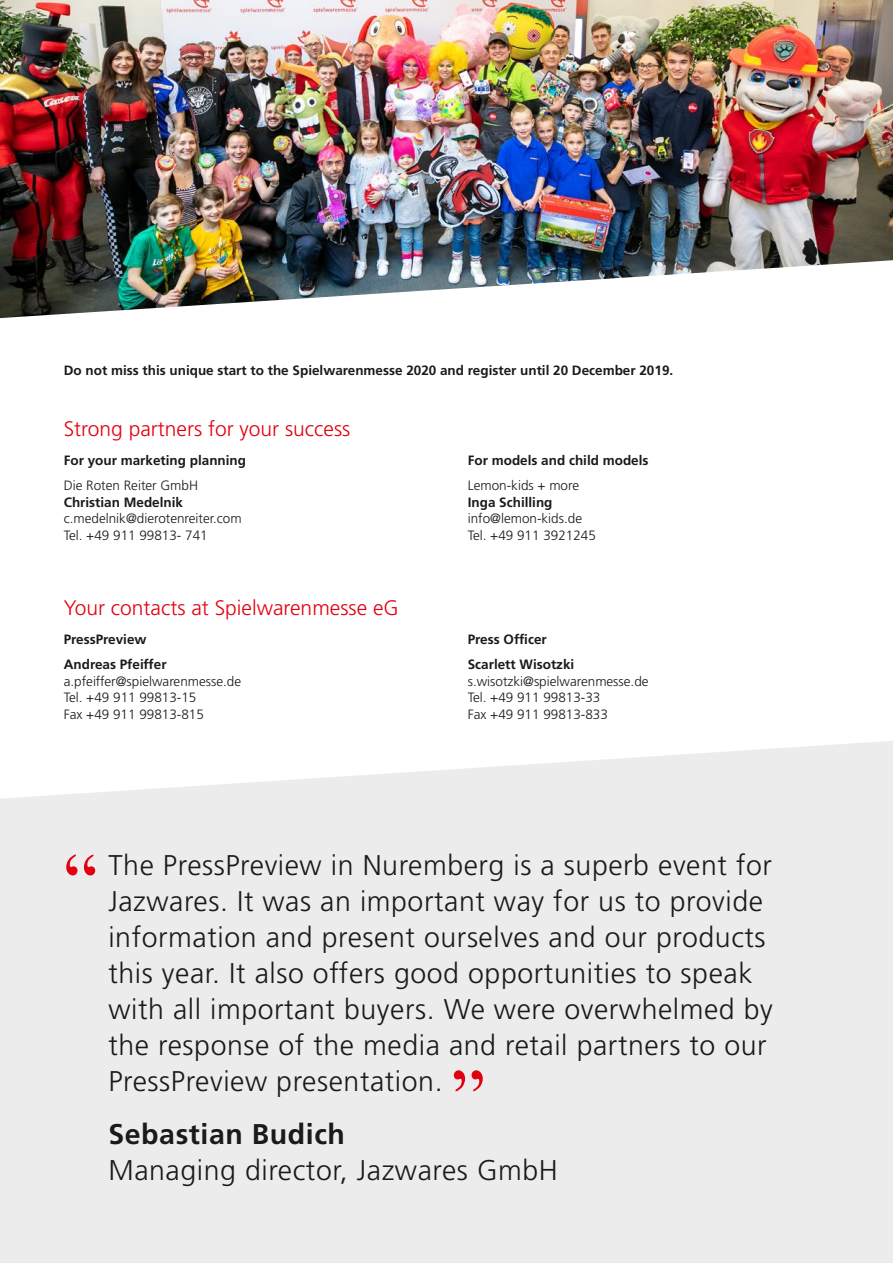
<style>
.page{position:relative;width:893px;height:1263px;background:#fff}
.page>*{position:absolute;margin:0;border:0;box-sizing:border-box;transform-origin:0 0}
.t1{font:84px "Times New Roman";color:#e3000f;scale:.9 1}
._21_Zitat_20pt{font:300 28.5px/36px "Frutiger LT Pro";letter-spacing:.02em;color:#1a1a18}
._02_Subline_Bold_Rot{font:300 21px "Frutiger LT Pro";color:#e3000f}
._11_Body_9pt{font:300 13.5px/16.5px "Frutiger LT Pro";color:#1a1a18}
._11_Body_9pt-2{font:700 13.5px "Frutiger LT Pro";color:#1a1a18}
.s1{font-weight:700}
</style>
<div class="page">
<div style="left:0;top:741px;width:893px;height:522px;background:#ececed"></div>
<img style="left:0;top:0;width:893px;height:318px">
<p class="_11_Body_9pt-2" style="left:64px;top:362px;width:611px">Do not miss this unique start to the Spielwarenmesse 2020 and register until 20 December 2019.</p>
<p class="_02_Subline_Bold_Rot" style="left:64px;top:417px;width:288px">Strong partners for your success</p>
<p class="_11_Body_9pt-2" style="left:64px;top:453px;width:184px">For your marketing planning</p>
<p class="_11_Body_9pt" style="left:64px;top:477px;width:179px">Die Roten Reiter GmbH<br><span class="s1">Christian Medelnik </span>c.medelnik@dierotenreiter.com<br>Tel. +49 911 99813- 741</p>
<p class="_02_Subline_Bold_Rot" style="left:64px;top:595px;width:336px">Your contacts at Spielwarenmesse eG</p>
<p class="_11_Body_9pt-2" style="left:64px;top:631px;width:84px">PressPreview</p>
<p class="_11_Body_9pt" style="left:64px;top:656px;width:179px"><span class="s1">Andreas Pfeiffer </span>a.pfeiffer@spielwarenmesse.de<br>Tel. +49 911 99813-15<br>Fax +49 911 99813-815</p>
<p class="_11_Body_9pt-2" style="left:468px;top:453px;width:182px">For models and child models</p>
<p class="_11_Body_9pt" style="left:468px;top:477px;width:130px">Lemon-kids + more<br><span class="s1">Inga Schilling </span>info@lemon-kids.de<br>Tel. +49 911 3921245</p>
<p class="_11_Body_9pt-2" style="left:468px;top:631px;width:81px">Press Officer</p>
<p class="_11_Body_9pt" style="left:468px;top:656px;width:182px"><span class="s1">Scarlett Wisotzki </span>s.wisotzki@spielwarenmesse.de<br>Tel. +49 911 99813-33<br>Fax +49 911 99813-833</p>
<p class="t1" style="left:64px;top:827px;width:39px">“</p>
<p class="_21_Zitat_20pt" style="left:108px;top:847px;width:666px">The PressPreview in Nuremberg is a superb event for Jazwares. It was an important way for us to provide information and present ourselves and our products this year. It also offers good opportunities to speak with all important buyers. We were overwhelmed by the response of the media and retail partners to our PressPreview presentation.</p>
<p class="_21_Zitat_20pt" style="left:108px;top:1116px;width:451px"><span class="s1">Sebastian Budich<br></span>Managing director, Jazwares GmbH</p>
<p class="t1" style="left:451px;top:994px;width:39px">„</p>
</div>
